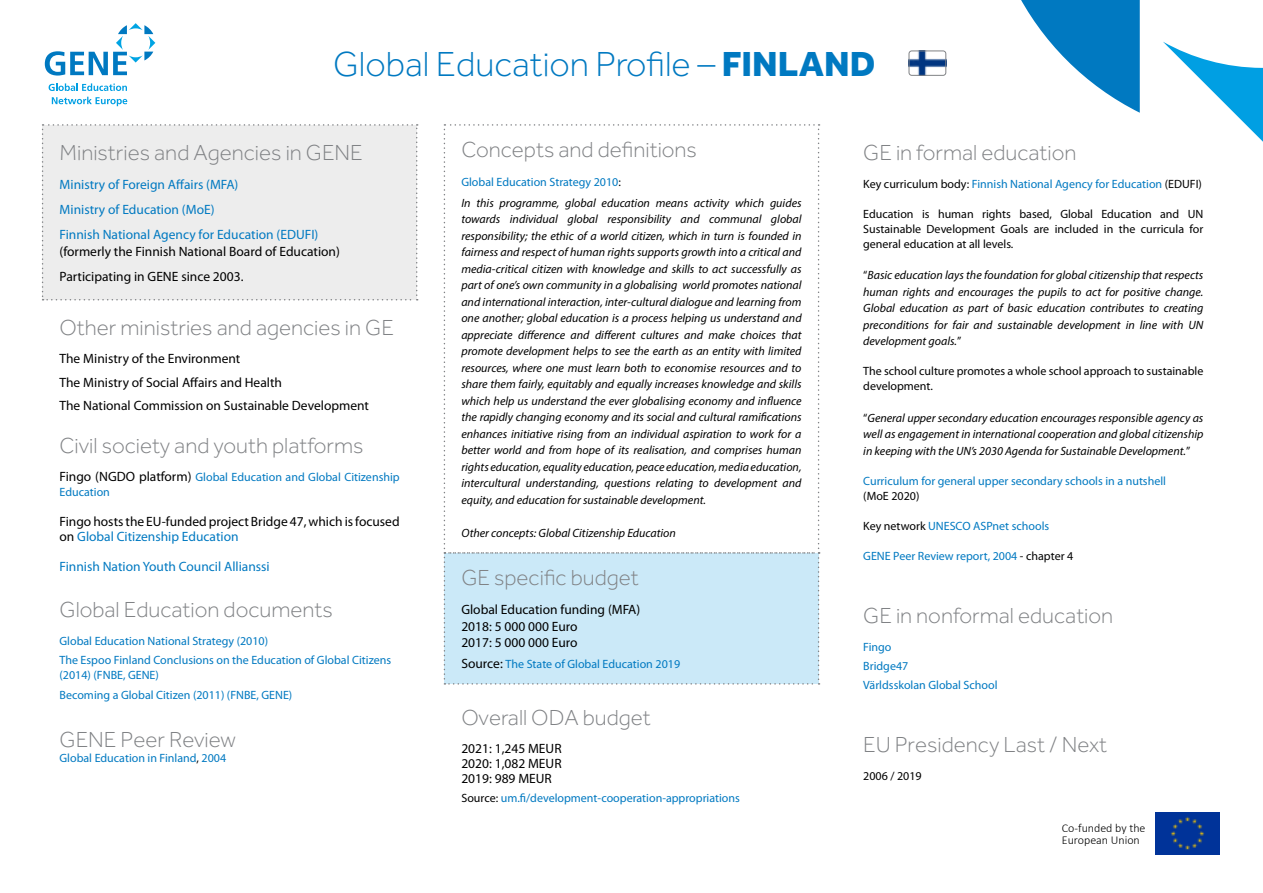
<style>
.page{position:relative;width:1263px;height:893px;background:#fff}
.page>*{position:absolute;margin:0;border:0;box-sizing:border-box;transform-origin:0 0}
.t1{font:300 36px "Effra";color:#0079c1}
.t2{font:300 22.5px "Effra";color:#808285}
.t3{font:13.5px/15px "Myriad Pro";color:#000}
.t4{font:13.5px/25px "Myriad Pro";color:#0079c1}
.t5{font:italic 12px/16.5px "Myriad Pro";color:#000;text-align:justify}
.t6{font:12px/19.2px "Myriad Pro";color:#0079c1}
.t7{font:12px/15px "Myriad Pro";color:#000;text-align:justify}
.t8{font:300 12px/12px "Calibri";color:#000}
.s1{font-weight:800}
.s2{font-size:13.5px;color:#000}
.s3{color:#0079c1}
.s4{color:#000}
.s5{font-style:normal;color:#0079c1}
.s6{font-style:normal}
</style>
<div class="page">
<div style="left:42px;top:124px;width:376px;height:176px;background:#ededed"></div>
<svg style="left:45px;top:23px;width:110px;height:53px"></svg>
<svg style="left:49px;top:83px;width:78px;height:8px"></svg>
<svg style="left:52px;top:97px;width:75px;height:9px"></svg>
<svg style="left:1021px;top:0;width:242px;height:142px"></svg>
<img style="left:909px;top:51px;width:37px;height:23px">
<div style="left:909px;top:51px;width:37px;height:25px;border:1px solid #808285;border-radius:3px"></div>
<svg style="left:444px;top:124px;width:375px;height:561px"></svg>
<img style="left:1155px;top:812px;width:64px;height:43px">
<h1 class="t1" style="left:333px;top:43px;width:544px">Global Education Profile – <span class="s1">FINLAND</span></h1>
<h2 class="t2" style="left:60px;top:140px;width:305px">Ministries and Agencies in GENE</h2>
<p class="t4" style="left:60px;top:172px;width:260px">Ministry of Foreign Affairs (MFA)<br>Ministry of Education (MoE)<br>Finnish National Agency for Education (EDUFI)</p>
<p class="t3" style="left:60px;top:238px;width:282px;line-height:25px">(formerly the Finnish National Board of Education)<br>Participating in GENE since 2003.</p>
<h2 class="t2" style="left:60px;top:315px;width:336px">Other ministries and agencies in GE</h2>
<p class="t3" style="left:60px;top:347px;width:311px;line-height:23.5px">The Ministry of the Environment<br>The Ministry of Social Affairs and Health<br>The National Commission on Sustainable Development</p>
<h2 class="t2" style="left:60px;top:433px;width:306px">Civil society and youth platforms</h2>
<p class="t6" style="left:60px;top:469px;width:342px;line-height:15px"><span class="s2">Fingo (NGDO platform)</span> Global Education and Global Citizenship<br>Education</p>
<p class="t3" style="left:60px;top:514px;width:342px">Fingo hosts the EU-funded project Bridge 47, which is focused on <span class="s3">Global Citizenship Education</span></p>
<p class="t4" style="left:60px;top:554px;width:212px">Finnish Nation Youth Council Allianssi</p>
<h2 class="t2" style="left:60px;top:597px;width:275px">Global Education documents</h2>
<p class="t6" style="left:60px;top:631px;width:333px">Global Education National Strategy (2010)<br>The Espoo Finland Conclusions on the Education of Global Citizens</p>
<p class="t6" style="left:60px;top:665px;width:234px">(2014) (FNBE, GENE)<br>Becoming a Global Citizen (2011) (FNBE, GENE)</p>
<h2 class="t2" style="left:60px;top:727px;width:178px">GENE Peer Review</h2>
<p class="t6" style="left:60px;top:748px;width:168px">Global Education in Finland<span class="s4">,</span> 2004</p>
<h2 class="t2" style="left:461px;top:137px;width:237px">Concepts and definitions</h2>
<p class="t5" style="left:461px;top:171px;width:342px;line-height:20.7px"><span class="s5">Global Education Strategy 2010</span><span class="s6">:<br></span>In this programme, global education means activity which guides</p>
<p class="t5" style="left:461px;top:211px;width:342px">towards individual global responsibility and communal global responsibility; the ethic of a world citizen, which in turn is founded in fairness and respect of human rights supports growth into a critical and media-critical citizen with knowledge and skills to act successfully as part of one’s own community in a globalising world promotes national and international interaction, inter-cultural dialogue and learning from one another; global education is a process helping us understand and appreciate difference and different cultures and make choices that promote development helps to see the earth as an entity with limited resources, where one must learn both to economise resources and to share them fairly, equitably and equally increases knowledge and skills which help us understand the ever globalising economy and influence the rapidly changing economy and its social and cultural ramifications enhances initiative rising from an individual aspiration to work for a better world and from hope of its realisation, and comprises human rights education, equality education, peace education, media education, intercultural understanding, questions relating to development and equity, and education for sustainable development.</p>
<p class="t5" style="left:461px;top:524px;width:216px">Other concepts: Global Citizenship Education</p>
<h2 class="t2" style="left:461px;top:565px;width:179px">GE specific budget</h2>
<p class="t3" style="left:461px;top:601px;width:180px;line-height:16.5px">Global Education funding (MFA)<br>2018: 5 000 000 Euro<br>2017: 5 000 000 Euro</p>
<p class="t6" style="left:461px;top:654px;width:220px"><span class="s2">Source:</span> The State of Global Education 2019</p>
<h2 class="t2" style="left:461px;top:705px;width:191px">Overall ODA budget</h2>
<p class="t3" style="left:461px;top:740px;width:102px;text-align:justify">2021: 1,245 MEUR 2020: 1,082 MEUR 2019: 989 MEUR</p>
<p class="t6" style="left:461px;top:788px;width:280px"><span class="s4">Source:</span> um.fi/development-cooperation-appropriations</p>
<h2 class="t2" style="left:863px;top:140px;width:215px">GE in formal education</h2>
<p class="t6" style="left:863px;top:174px;width:340px"><span class="s4">Key curriculum body:</span> Finnish National Agency for Education <span class="s4">(EDUFI)</span></p>
<p class="t7" style="left:863px;top:206px;width:342px">Education is human rights based, Global Education and UN Sustainable Development Goals are included in the curricula for general education at all levels.</p>
<p class="t5" style="left:863px;top:267px;width:342px"><span class="s6">“</span>Basic education lays the foundation for global citizenship that respects human rights and encourages the pupils to act for positive change.<br>Global education as part of basic education contributes to creating preconditions for fair and sustainable development in line with UN development goals.<span class="s6">”</span></p>
<p class="t7" style="left:863px;top:363px;width:342px">The school culture promotes a whole school approach to sustainable development.</p>
<p class="t5" style="left:863px;top:409px;width:342px"><span class="s6">“</span>General upper secondary education encourages responsible agency as well as engagement in international cooperation and global citizenship in keeping with the UN’s 2030 Agenda for Sustainable Development.<span class="s6">”</span></p>
<p class="t6" style="left:863px;top:471px;width:304px">Curriculum for general upper secondary schools in a nutshell</p>
<p class="t7" style="left:863px;top:488px;width:58px">(MoE 2020)</p>
<p class="t6" style="left:863px;top:516px;width:188px"><span class="s4">Key network</span> UNESCO ASPnet schools</p>
<p class="t6" style="left:863px;top:546px;width:212px">GENE Peer Review report, 2004 <span class="s4">- chapter 4</span></p>
<h2 class="t2" style="left:863px;top:603px;width:251px">GE in nonformal education</h2>
<p class="t6" style="left:863px;top:637px;width:136px">Fingo<br>Bridge47<br>Världsskolan Global School</p>
<h2 class="t2" style="left:863px;top:732px;width:245px">EU Presidency Last / Next</h2>
<p class="t7" style="left:863px;top:768px;width:60px">2006 / 2019</p>
<p class="t8" style="left:1062px;top:822px;width:85px">Co-funded by the<br>European Union</p>
</div>
